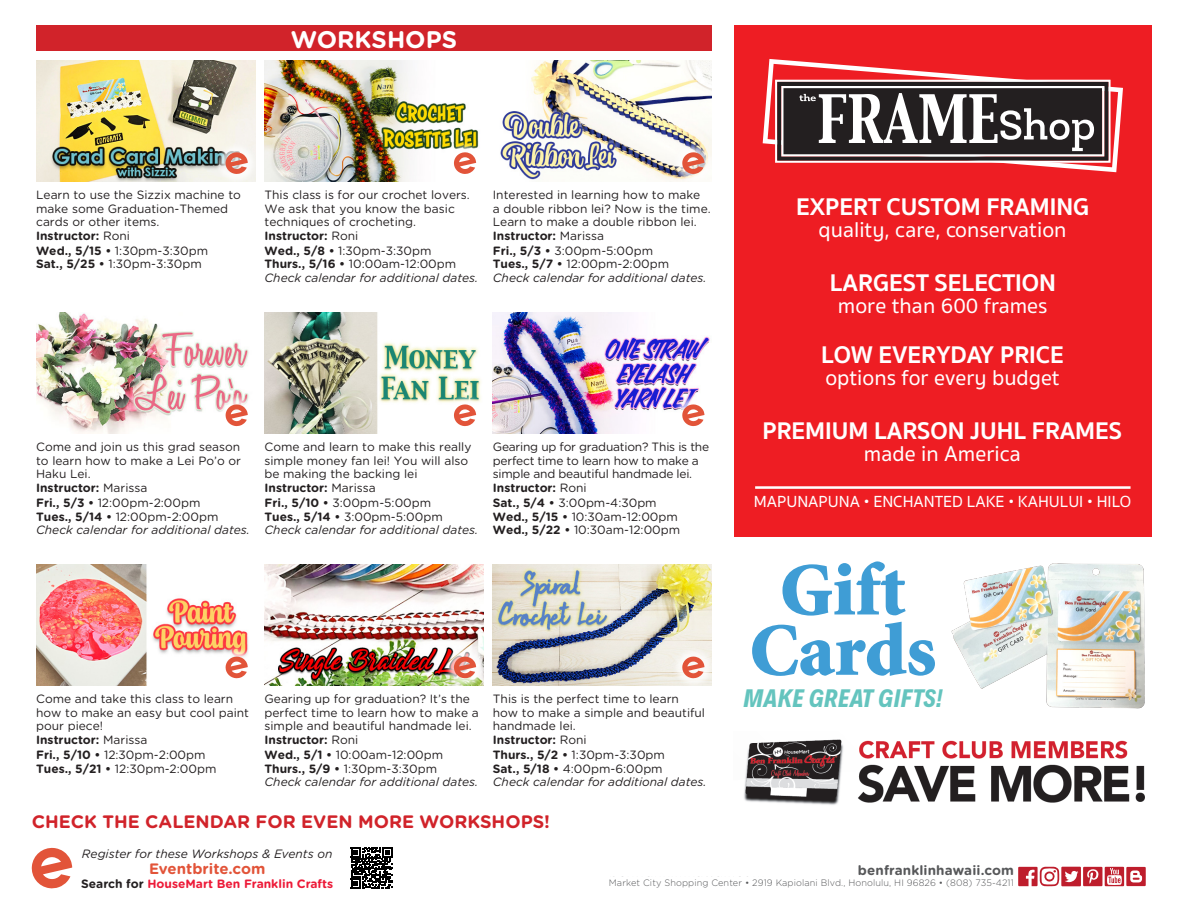
<style>
.page{position:relative;width:1188px;height:918px;background:#fff}
.page>*{position:absolute;margin:0;border:0;box-sizing:border-box;transform-origin:0 0}
.t1{font:900 75.45px/60.3px "Minion Std";color:#3f9dd5;text-align:center}
.t2{font:700 24.75px "Sukhumvit Set";color:#fff}
.t3{font:700 24px "Gotham Rounded";color:#fff}
.t4{font:italic 700 22.65px "Decalotype";color:#64c4be}
.t5{font:500 21.9px "Sukhumvit Set";color:#fff}
.t6{font:700 18px "Gotham Rounded";color:#d1232a}
.t7{font:500 16.5px "Sukhumvit Set";color:#fff}
.t8{font:700 15.15px "Gotham Rounded";color:#e25439}
.t9{font:700 13.5px "Gotham Rounded";letter-spacing:.01em;color:#57585a}
.calendar{font:12px/13.5px "Gotham Rounded";color:#231f20}
.calendar-2{font:italic 12px "Gotham Rounded";color:#231f20}
.calendar-3{font:700 12px "Gotham Rounded";color:#231f20}
.calendar-4{font:12px/13.5px "Gotham Rounded";letter-spacing:-.02em;color:#231f20}
.t10{font:700 12px "Gotham Rounded";color:#ed1a38}
.t11{font:300 9.3px "Gotham Rounded";letter-spacing:.01em;color:#57585a}
.s1{font-weight:400}
.s2{font-weight:700}
.s3{color:#231f20}
</style>
<div class="page">
<svg style="left:1018px;top:867px;width:128px;height:19px"></svg>
<svg style="left:31px;top:847px;width:41px;height:42px"></svg>
<div style="left:734px;top:25px;width:418px;height:512px;background:#ee1d23"></div>
<svg style="left:763px;top:59px;width:360px;height:113px"></svg>
<hr style="left:755px;top:486px;width:376px;height:3px;background:#fff">
<img style="left:951px;top:563px;width:194px;height:146px">
<img style="left:744px;top:739px;width:401px;height:66px">
<img style="left:36px;top:60px;width:219px;height:122px">
<div style="left:215px;top:141px;width:43px;height:44px;background:#fff;opacity:.75"></div>
<svg style="left:225px;top:152px;width:23px;height:22px"></svg>
<img style="left:36px;top:312px;width:213px;height:122px">
<div style="left:215px;top:394px;width:43px;height:43px;background:#fff;opacity:.75"></div>
<svg style="left:225px;top:404px;width:23px;height:22px"></svg>
<img style="left:36px;top:564px;width:212px;height:122px">
<div style="left:215px;top:646px;width:43px;height:43px;background:#fff;opacity:.75"></div>
<svg style="left:225px;top:656px;width:23px;height:22px"></svg>
<img style="left:264px;top:60px;width:215px;height:122px">
<div style="left:443px;top:141px;width:44px;height:44px;background:#fff;opacity:.75"></div>
<svg style="left:453px;top:152px;width:23px;height:22px"></svg>
<img style="left:264px;top:312px;width:217px;height:122px">
<div style="left:443px;top:394px;width:44px;height:43px;background:#fff;opacity:.75"></div>
<svg style="left:453px;top:404px;width:23px;height:22px"></svg>
<img style="left:264px;top:564px;width:220px;height:122px">
<div style="left:443px;top:646px;width:44px;height:43px;background:#fff;opacity:.75"></div>
<svg style="left:453px;top:656px;width:23px;height:22px"></svg>
<img style="left:500px;top:60px;width:212px;height:122px">
<div style="left:671px;top:141px;width:44px;height:44px;background:#fff;opacity:.75"></div>
<svg style="left:682px;top:152px;width:22px;height:22px"></svg>
<img style="left:493px;top:312px;width:217px;height:122px">
<div style="left:671px;top:394px;width:44px;height:43px;background:#fff;opacity:.75"></div>
<svg style="left:682px;top:404px;width:22px;height:22px"></svg>
<img style="left:493px;top:564px;width:219px;height:122px">
<div style="left:671px;top:646px;width:44px;height:43px;background:#fff;opacity:.75"></div>
<svg style="left:682px;top:656px;width:22px;height:22px"></svg>
<svg style="left:351px;top:847px;width:41px;height:42px"></svg>
<div style="left:36px;top:25px;width:676px;height:26px;background:#d1232a"></div>
<h3 class="t3" style="left:291px;top:22px;width:168px">WORKSHOPS</h3>
<p class="calendar" style="left:36px;top:188px;width:206px">Learn to use the Sizzix machine to make some Graduation-Themed cards or other items.</p>
<p class="calendar-3" style="left:36px;top:227px;width:95px">Instructor: <span class="s1">Roni</span></p>
<p class="calendar" style="left:36px;top:243px;width:174px"><span class="s2">Wed., 5/15 •</span> 1:30pm-3:30pm</p>
<p class="calendar" style="left:36px;top:257px;width:167px"><span class="s2">Sat., 5/25 •</span> 1:30pm-3:30pm</p>
<p class="calendar" style="left:36px;top:440px;width:206px;text-align:justify">Come and join us this grad season to learn how to make a Lei Po’o or Haku Lei.</p>
<p class="calendar-3" style="left:36px;top:479px;width:113px">Instructor: <span class="s1">Marissa</span></p>
<p class="calendar" style="left:36px;top:496px;width:166px"><span class="s2">Fri., 5/3 •</span> 12:00pm-2:00pm</p>
<p class="calendar" style="left:36px;top:509px;width:184px"><span class="s2">Tues., 5/14 •</span> 12:00pm-2:00pm</p>
<p class="calendar-2" style="left:36px;top:522px;width:215px">Check calendar for additional dates.</p>
<p class="calendar" style="left:36px;top:692px;width:214px">Come and take this class to learn how to make an easy but cool paint pour piece!</p>
<p class="calendar-3" style="left:36px;top:731px;width:113px">Instructor: <span class="s1">Marissa</span></p>
<p class="calendar" style="left:36px;top:748px;width:171px"><span class="s2">Fri., 5/10 •</span> 12:30pm-2:00pm</p>
<p class="calendar" style="left:36px;top:761px;width:182px"><span class="s2">Tues., 5/21 •</span> 12:30pm-2:00pm</p>
<p class="calendar" style="left:264px;top:188px;width:207px">This class is for our crochet lovers.<br>We ask that you know the basic techniques of crocheting.</p>
<p class="calendar-3" style="left:264px;top:227px;width:95px">Instructor: <span class="s1">Roni</span></p>
<p class="calendar" style="left:264px;top:243px;width:169px"><span class="s2">Wed., 5/8 •</span> 1:30pm-3:30pm</p>
<p class="calendar" style="left:264px;top:257px;width:193px"><span class="s2">Thurs., 5/16 •</span> 10:00am-12:00pm</p>
<p class="calendar-2" style="left:264px;top:270px;width:215px">Check calendar for additional dates.</p>
<p class="calendar" style="left:264px;top:440px;width:209px">Come and learn to make this really simple money fan lei! You will also be making the backing lei</p>
<p class="calendar-3" style="left:264px;top:479px;width:113px">Instructor: <span class="s1">Marissa</span></p>
<p class="calendar" style="left:264px;top:496px;width:168px"><span class="s2">Fri., 5/10 •</span> 3:00pm-5:00pm</p>
<p class="calendar" style="left:264px;top:509px;width:180px"><span class="s2">Tues., 5/14 •</span> 3:00pm-5:00pm</p>
<p class="calendar-2" style="left:264px;top:522px;width:215px">Check calendar for additional dates.</p>
<p class="calendar" style="left:264px;top:692px;width:216px">Gearing up for graduation? It’s the perfect time to learn how to make a simple and beautiful handmade lei.</p>
<p class="calendar-3" style="left:264px;top:731px;width:95px">Instructor: <span class="s1">Roni</span></p>
<p class="calendar" style="left:264px;top:748px;width:180px"><span class="s2">Wed., 5/1 •</span> 10:00am-12:00pm</p>
<p class="calendar" style="left:264px;top:761px;width:174px"><span class="s2">Thurs., 5/9 •</span> 1:30pm-3:30pm</p>
<p class="calendar-2" style="left:264px;top:774px;width:215px">Check calendar for additional dates.</p>
<p class="calendar" style="left:493px;top:188px;width:219px">Interested in learning how to make<br>a double ribbon lei? Now is the time.<br>Learn to make a double ribbon lei.</p>
<p class="calendar-3" style="left:493px;top:227px;width:113px">Instructor: <span class="s1">Marissa</span></p>
<p class="calendar" style="left:493px;top:243px;width:162px"><span class="s2">Fri., 5/3 •</span> 3:00pm-5:00pm</p>
<p class="calendar" style="left:493px;top:257px;width:178px"><span class="s2">Tues., 5/7 •</span> 12:00pm-2:00pm</p>
<p class="calendar-2" style="left:493px;top:270px;width:215px">Check calendar for additional dates.</p>
<p class="calendar-4" style="left:493px;top:440px;width:218px">Gearing up for graduation? This is the perfect time to learn how to make a simple and beautiful handmade lei.</p>
<p class="calendar-3" style="left:493px;top:479px;width:95px">Instructor: <span class="s1">Roni</span></p>
<p class="calendar" style="left:493px;top:496px;width:165px"><span class="s2">Sat., 5/4 •</span> 3:00pm-4:30pm</p>
<p class="calendar" style="left:493px;top:509px;width:187px"><span class="s2">Wed., 5/15 •</span> 10:30am-12:00pm</p>
<p class="calendar" style="left:493px;top:523px;width:189px"><span class="s2">Wed., 5/22 •</span> 10:30am-12:00pm</p>
<h2 class="t2" style="left:796px;top:187px;width:295px">EXPERT CUSTOM FRAMING</h2>
<h3 class="t5" style="left:819px;top:214px;width:249px">quality, care, conservation</h3>
<h2 class="t2" style="left:830px;top:263px;width:228px">LARGEST SELECTION</h2>
<h3 class="t5" style="left:838px;top:290px;width:211px">more than 600 frames</h3>
<h2 class="t2" style="left:821px;top:335px;width:244px">LOW EVERYDAY PRICE</h2>
<h3 class="t5" style="left:825px;top:362px;width:235px">options for every budget</h3>
<h2 class="t2" style="left:763px;top:411px;width:361px">PREMIUM LARSON JUHL FRAMES</h2>
<h3 class="t5" style="left:864px;top:438px;width:159px">made in America</h3>
<h3 class="t7" style="left:754px;top:490px;width:379px">MAPUNAPUNA • ENCHANTED LAKE • KAHULUI • HILO</h3>
<h1 class="t1" style="left:750px;top:563px;width:188px">Gift<br>Cards</h1>
<h3 class="t4" style="left:743px;top:682px;width:201px">MAKE GREAT GIFTS!</h3>
<p class="calendar" style="left:493px;top:692px;width:214px">This is the perfect time to learn how to make a simple and beautiful handmade lei.</p>
<p class="calendar-3" style="left:493px;top:731px;width:95px">Instructor: <span class="s1">Roni</span></p>
<p class="calendar" style="left:493px;top:748px;width:174px"><span class="s2">Thurs., 5/2 •</span> 1:30pm-3:30pm</p>
<p class="calendar" style="left:493px;top:761px;width:171px"><span class="s2">Sat., 5/18 •</span> 4:00pm-6:00pm</p>
<p class="calendar-2" style="left:493px;top:774px;width:215px">Check calendar for additional dates.</p>
<p class="t9" style="left:609px;top:775px;width:158px">benfranklinhawaii.com</p>
<h3 class="t6" style="left:32px;top:808px;width:520px">CHECK THE CALENDAR FOR EVEN MORE WORKSHOPS!</h3>
<p class="calendar-2" style="left:82px;top:845px;width:252px">Register for these Workshops &amp; Events on</p>
<p class="t8" style="left:149px;top:858px;width:118px">Eventbrite.com</p>
<p class="t10" style="left:81px;top:875px;width:254px"><span class="s3">Search for</span> HouseMart Ben Franklin Crafts</p>
<p class="t9" style="left:858px;top:861px;width:158px">benfranklinhawaii.com</p>
<p class="t11" style="left:609px;top:877px;width:406px">Market City Shopping Center • 2919 Kapiolani Blvd., Honolulu, HI 96826 • (808) 735-4211</p>
</div>
